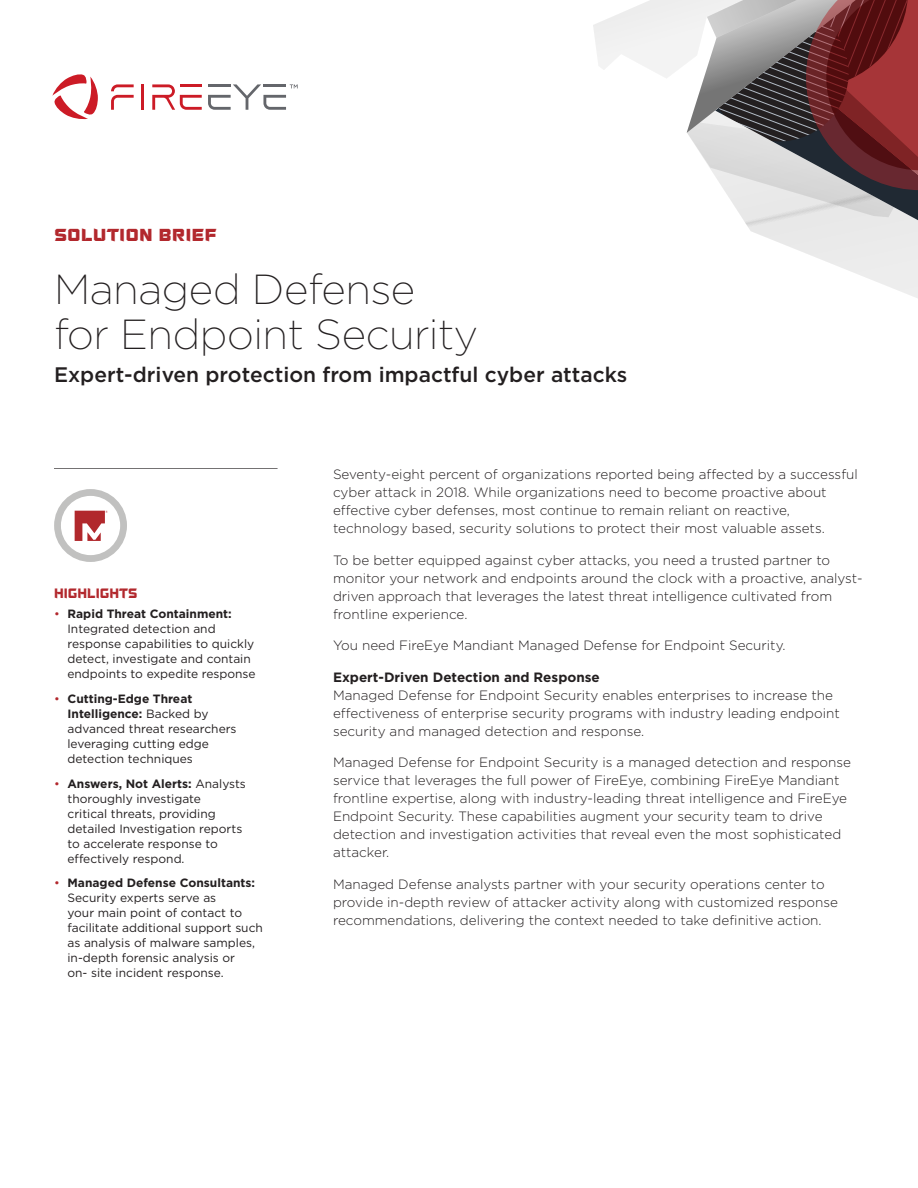
<style>
.page{position:relative;width:918px;height:1188px;background:#fff}
.page>*{position:absolute;margin:0;border:0;box-sizing:border-box;transform-origin:0 0}
.t1{font:200 42px/45px "Gotham";letter-spacing:-.01em;color:#231f20}
.t2{font:500 21px "Gotham";color:#231f20}
.t3{font:21px "Fire Eye Display U";color:#b2282d}
.Body_Text_9_12{font:300 13.5px/18px "Gotham";color:#231f20}
.Subhead_Level_1{font:700 13.5px "Gotham";color:#231f20}
.t4{font:13.5px "Fire Eye Display U";color:#b2282d}
.t5{font:12px/15px "Gotham";color:#231f20}
.s1{color:#b2282d}
.s2{font-weight:700}
</style>
<div class="page">
<hr style="left:141px;top:84px;width:3px;height:26px;background:#cc1b26">
<svg style="left:111px;top:84px;width:23px;height:26px"></svg>
<svg style="left:152px;top:84px;width:50px;height:26px"></svg>
<svg style="left:52px;top:74px;width:46px;height:46px"></svg>
<svg style="left:208px;top:84px;width:90px;height:26px"></svg>
<hr style="left:54px;top:468px;width:224px;height:1px;background:#231f20">
<svg style="left:593px;top:0;width:325px;height:298px"></svg>
<div style="left:54px;top:489px;width:73px;height:73px;background:#c1c1c0;border-radius:50%"></div>
<div style="left:61px;top:496px;width:59px;height:59px;background:#fff;border-radius:50%"></div>
<svg style="left:75px;top:511px;width:33px;height:30px"></svg>
<p class="t3" style="left:54px;top:222px;width:164px">solution brief</p>
<p class="t1" style="left:54px;top:265px;width:425px">Managed Defense for Endpoint Security</p>
<p class="t2" style="left:54px;top:360px;width:575px">Expert-driven protection from impactful cyber attacks</p>
<p class="t4" style="left:54px;top:585px;width:85px">HIGHLIGHTS</p>
<p class="t5" style="left:68px;top:606px;width:190px;text-indent:-14px"><span class="s1">•</span> <span class="s2">Rapid Threat Containment:<br></span>Integrated detection and response capabilities to quickly detect, investigate and contain endpoints to expedite response</p>
<p class="t5" style="left:68px;top:691px;width:171px;text-indent:-14px"><span class="s1">•</span> <span class="s2">Cutting-Edge Threat<br>Intelligence:</span> Backed by advanced threat researchers leveraging cutting edge detection techniques</p>
<p class="t5" style="left:68px;top:776px;width:180px;text-indent:-14px"><span class="s1">•</span> <span class="s2">Answers, Not Alerts:</span> Analysts thoroughly investigate<br>critical threats, providing detailed Investigation reports to accelerate response to effectively respond.</p>
<p class="t5" style="left:68px;top:875px;width:197px;text-indent:-14px"><span class="s1">•</span> <span class="s2">Managed Defense Consultants:<br></span>Security experts serve as<br>your main point of contact to facilitate additional support such as analysis of malware samples, in-depth forensic analysis or<br>on- site incident response.</p>
<p class="Body_Text_9_12" style="left:333px;top:465px;width:526px">Seventy-eight percent of organizations reported being affected by a successful cyber attack in 2018. While organizations need to become proactive about effective cyber defenses, most continue to remain reliant on reactive, technology based, security solutions to protect their most valuable assets.</p>
<p class="Body_Text_9_12" style="left:333px;top:551px;width:531px">To be better equipped against cyber attacks, you need a trusted partner to monitor your network and endpoints around the clock with a proactive, analyst&shy;driven approach that leverages the latest threat intelligence cultivated from frontline experience.</p>
<p class="Body_Text_9_12" style="left:333px;top:636px;width:454px">You need FireEye Mandiant Managed Defense for Endpoint Security.</p>
<p class="Subhead_Level_1" style="left:333px;top:668px;width:268px">Expert-Driven Detection and Response</p>
<p class="Body_Text_9_12" style="left:333px;top:686px;width:508px">Managed Defense for Endpoint Security enables enterprises to increase the effectiveness of enterprise security programs with industry leading endpoint security and managed detection and response.</p>
<p class="Body_Text_9_12" style="left:333px;top:753px;width:520px">Managed Defense for Endpoint Security is a managed detection and response service that leverages the full power of FireEye, combining FireEye Mandiant frontline expertise, along with industry-leading threat intelligence and FireEye Endpoint Security. These capabilities augment your security team to drive detection and investigation activities that reveal even the most sophisticated attacker.</p>
<p class="Body_Text_9_12" style="left:333px;top:875px;width:507px">Managed Defense analysts partner with your security operations center to provide in-depth review of attacker activity along with customized response recommendations, delivering the context needed to take definitive action.</p>
</div>
